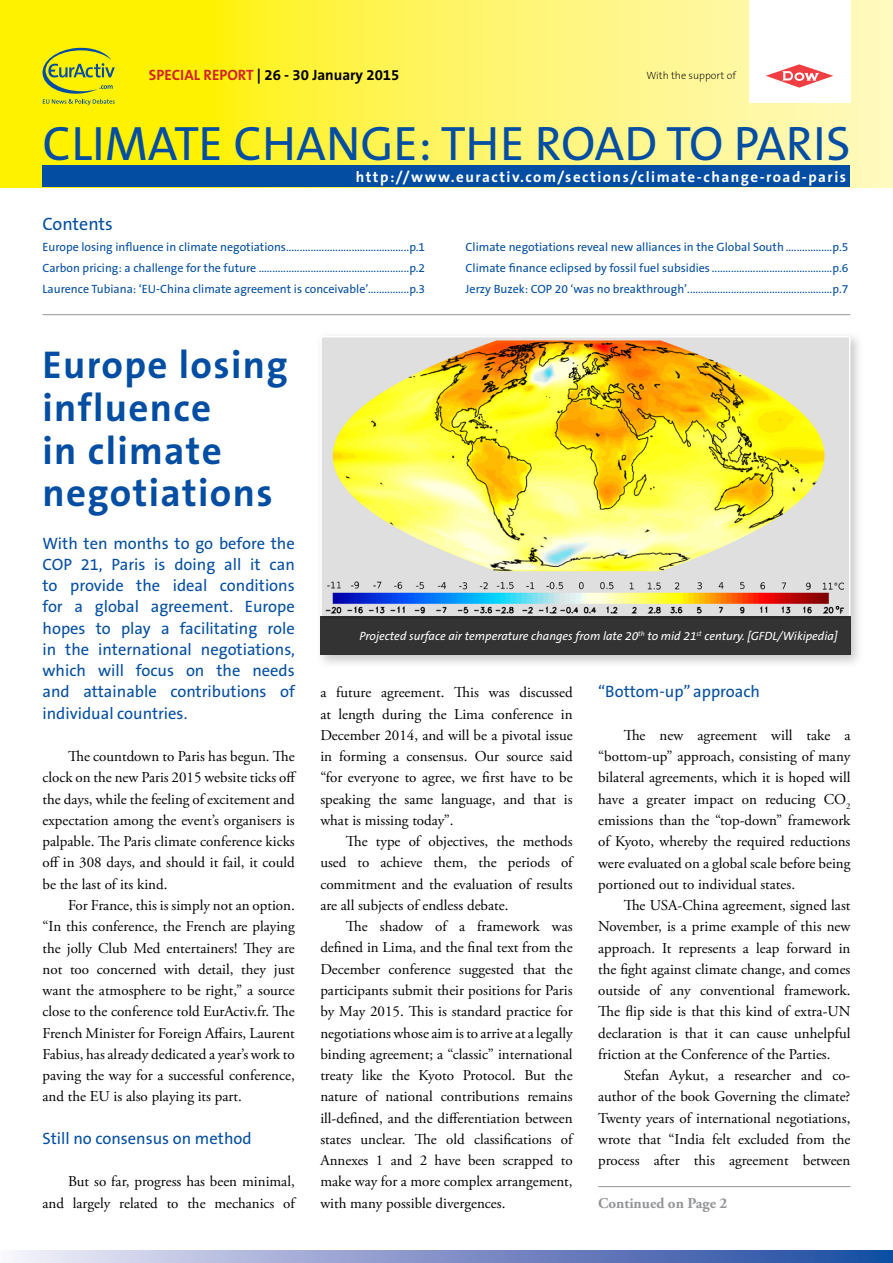
<style>
.page{position:relative;width:893px;height:1263px;background:#fff}
.page>*{position:absolute;margin:0;border:0;box-sizing:border-box;transform-origin:0 0}
.t1{font:48.6px "The Sans B5 Plain";color:#034ea2}
.t2{font:700 39px/42.5px "The Sans B7";letter-spacing:.035em;color:#034ea2}
.t3{font:18px "The Sans B5 Plain";color:#034ea2}
.t4{font:16.5px/21.3px "The Sans B5 Plain";color:#034ea2;text-align:justify}
.t5{font:15px/21.3px "Adobe Garamond Pro";color:#000;text-align:justify}
.t6{font:700 15px "The Sans B7";letter-spacing:.1em;color:#fff}
.t7{font:700 15px "The Sans B7";color:#000}
.t8{font:700 15px "Adobe Garamond Pro";color:#939598}
.t9{font:12px/21.3px "The Sans B5 Plain";color:#034ea2;text-align:justify}
.t10{font:italic 12px "The Sans B5 Plain";color:#fff}
.t11{font:200 10.5px "The Sans B2";color:#000}
.s1{color:#d2232a}
</style>
<div class="page">
<svg style="left:13px;top:1250px;width:880px;height:13px;background:#8395c9"></svg>
<svg style="left:0;top:0;width:893px;height:187px;background:#fdf355"></svg>
<div style="left:43px;top:166px;width:807px;height:21px;background:#034ea2"></div>
<svg style="left:42px;top:47px;width:73px;height:58px;background:#ccd120"></svg>
<div style="left:316px;top:331px;width:548px;height:337px;background:#939598;opacity:.5"></div>
<img style="left:323px;top:339px;width:524px;height:278px">
<div style="left:749px;top:0;width:101px;height:102px;background:#fff"></div>
<svg style="left:766px;top:64px;width:67px;height:24px"></svg>
<div style="left:320px;top:617px;width:530px;height:38px;background:#333"></div>
<hr style="left:598px;top:1186px;width:252px;height:1px;background:#939598">
<hr style="left:43px;top:314px;width:807px;height:1px;background:#939598">
<p class="t7" style="left:149px;top:67px;width:252px"><span class="s1">SPECIAL REPORT</span> | 26 - 30 January 2015</p>
<p class="t11" style="left:646px;top:70px;width:91px">With the support of</p>
<h1 class="t1" style="left:43px;top:118px;width:809px">CLIMATE CHANGE: THE ROAD TO PARIS</h1>
<p class="t6" style="left:356px;top:169px;width:492px">http://www.euractiv.com/sections/climate-change-road-paris</p>
<p class="t3" style="left:43px;top:214px;width:72px">Contents</p>
<p class="t9" style="left:43px;top:237px;width:384px">Europe losing influence in climate negotiations.............................................p.1<br>Carbon pricing: a challenge for the future .......................................................p.2<br>Laurence Tubiana: ‘EU-China climate agreement is conceivable’...............p.3</p>
<p class="t9" style="left:466px;top:237px;width:384px">Climate negotiations reveal new alliances in the Global South .................p.5<br>Climate finance eclipsed by fossil fuel subsidies ............................................p.6<br>Jerzy Buzek: COP 20 ‘was no breakthrough’.....................................................p.7</p>
<h2 class="t2" style="left:43px;top:345px;width:247px">Europe losing influence<br>in climate negotiations</h2>
<p class="t4" style="left:43px;top:533px;width:254px">With ten months to go before the COP 21, Paris is doing all it can to provide the ideal conditions for a global agreement. Europe hopes to play a facilitating role in the international negotiations, which will focus on the needs and attainable contributions of individual countries.</p>
<p class="t5" style="left:43px;top:746px;width:255px;text-indent:26px">The countdown to Paris has begun. The clock on the new Paris 2015 website ticks off the days, while the feeling of excitement and expectation among the event’s organisers is palpable. The Paris climate conference kicks off in 308 days, and should it fail, it could be the last of its kind.</p>
<p class="t5" style="left:43px;top:895px;width:254px;text-indent:26px">For France, this is simply not an option. “In this conference, the French are playing the jolly Club Med entertainers! They are not too concerned with detail, they just want the atmosphere to be right,” a source close to the conference told EurActiv.fr. The French Minister for Foreign Affairs, Laurent Fabius, has already dedicated a year’s work to paving the way for a successful conference, and the EU is also playing its part.</p>
<p class="t4" style="left:43px;top:1128px;width:211px">Still no consensus on method</p>
<p class="t5" style="left:43px;top:1171px;width:254px;text-align:right">But so far, progress has been minimal,<br>and largely related to the mechanics of</p>
<p class="t10" style="left:359px;top:630px;width:480px">Projected surface air temperature changes from late 20<sup>th</sup> to mid 21<sup>st</sup> century. [GFDL/Wikipedia]</p>
<p class="t5" style="left:320px;top:682px;width:254px">a future agreement. This was discussed at length during the Lima conference in December 2014, and will be a pivotal issue in forming a consensus. Our source said “for everyone to agree, we first have to be speaking the same language, and that is what is missing today”.</p>
<p class="t5" style="left:320px;top:831px;width:254px;text-indent:26px">The type of objectives, the methods used to achieve them, the periods of commitment and the evaluation of results are all subjects of endless debate.</p>
<p class="t5" style="left:320px;top:916px;width:254px;text-indent:26px">The shadow of a framework was defined in Lima, and the final text from the December conference suggested that the participants submit their positions for Paris by May 2015. This is standard practice for negotiations whose aim is to arrive at a legally binding agreement; a “classic” international treaty like the Kyoto Protocol. But the nature of national contributions remains ill-defined, and the differentiation between states unclear. The old classifications of Annexes 1 and 2 have been scrapped to make way for a more complex arrangement, with many possible divergences.</p>
<p class="t4" style="left:598px;top:682px;width:163px">“Bottom-up” approach</p>
<p class="t5" style="left:598px;top:725px;width:254px;text-indent:26px">The new agreement will take a “bottom-up” approach, consisting of many bilateral agreements, which it is hoped will have a greater impact on reducing CO<sub>2 </sub>emissions than the “top-down” framework of Kyoto, whereby the required reductions were evaluated on a global scale before being portioned out to individual states.</p>
<p class="t5" style="left:598px;top:895px;width:254px;text-indent:26px">The USA-China agreement, signed last November, is a prime example of this new approach. It represents a leap forward in the fight against climate change, and comes outside of any conventional framework.<br>The flip side is that this kind of extra-UN declaration is that it can cause unhelpful friction at the Conference of the Parties.</p>
<p class="t5" style="left:598px;top:1065px;width:254px;text-indent:26px">Stefan Aykut, a researcher and co&shy;author of the book Governing the climate?<br>Twenty years of international negotiations, wrote that “India felt excluded from the process after this agreement between</p>
<p class="t8" style="left:598px;top:1194px;width:131px">Continued on Page 2</p>
</div>
